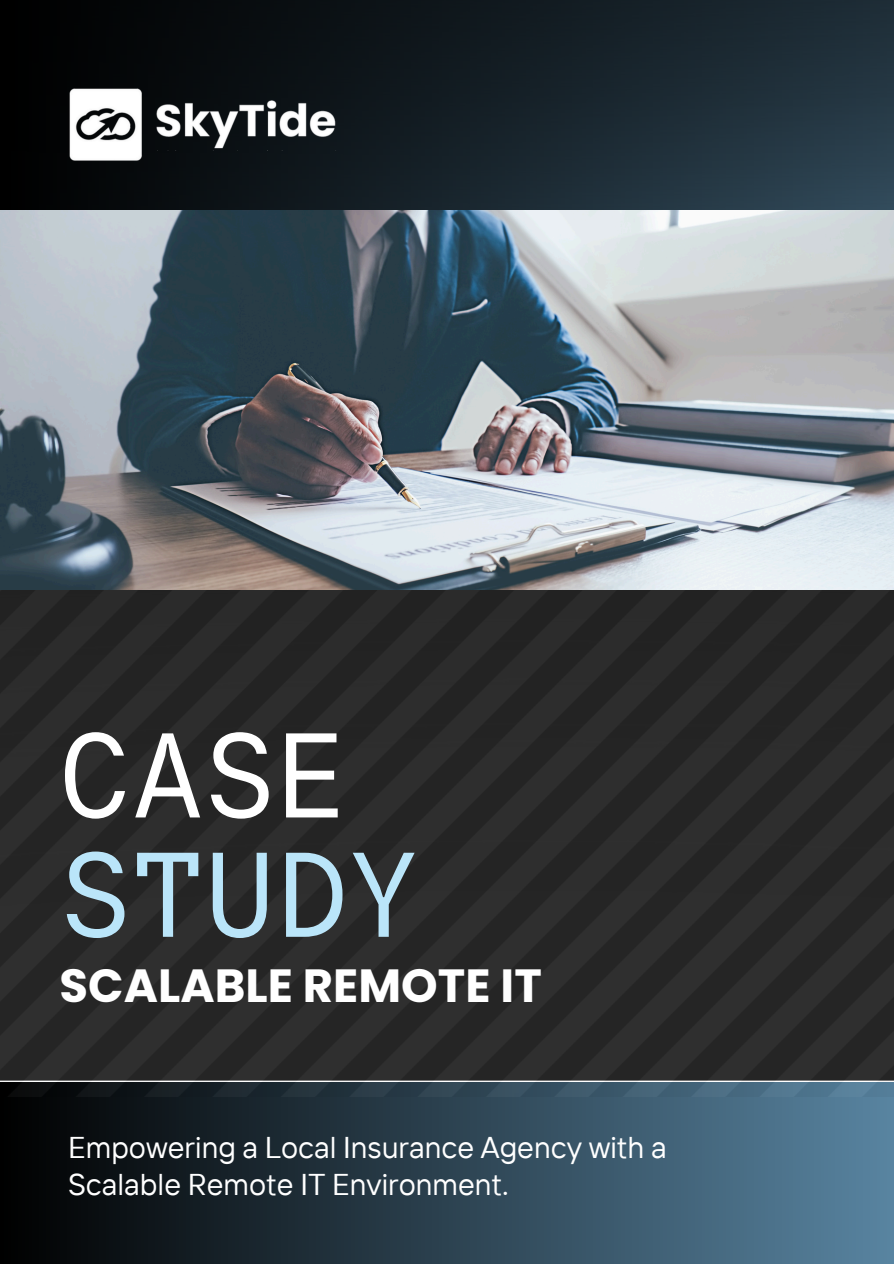
<style>
.page{position:relative;width:894px;height:1264px;background:#fff}
.page>*{position:absolute;margin:0;border:0;box-sizing:border-box;transform-origin:0 0}
.t1{font:120px/119.2px "TT Interphases Mono";color:#bae5f9}
.t2{font:700 46.5px "Poppins";color:#fff}
.t3{font:30px/37.2px "TT Interphases";color:#fff}
.s1{color:#fff}
</style>
<div class="page">
<img style="left:0;top:0;width:893px;height:1263px">
<img style="left:56px;top:35px;width:294px;height:175px">
<img style="left:0;top:210px;width:893px;height:379px">
<p class="t1" style="left:60px;top:714px;width:362px"><span class="s1">CASE<br></span>STUDY</p>
<p class="t2" style="left:60px;top:953px;width:483px">SCALABLE REMOTE IT</p>
<p class="t3" style="left:68px;top:1127px;width:600px">Empowering a Local Insurance Agency with a<br>Scalable Remote IT Environment.</p>
</div>
